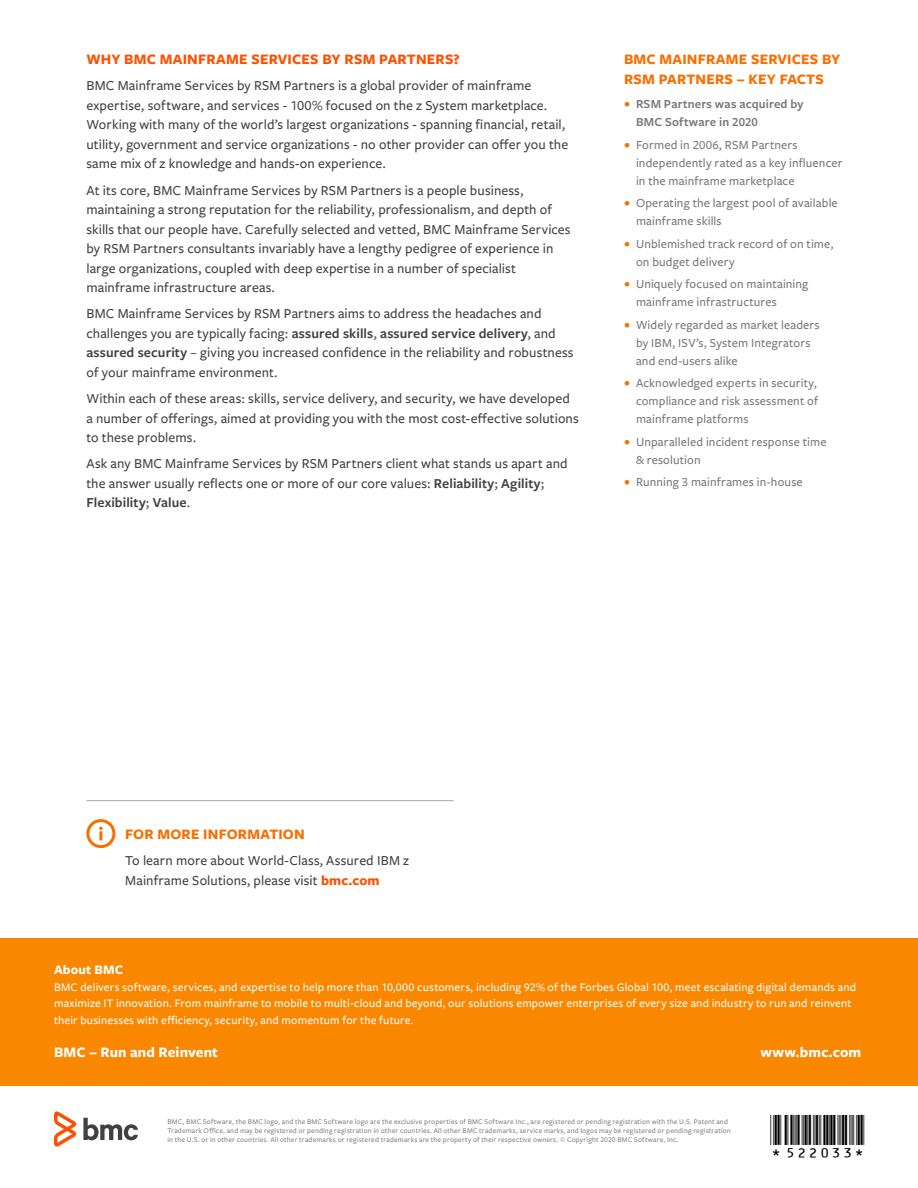
<style>
.page{position:relative;width:918px;height:1188px;background:#fff}
.page>*{position:absolute;margin:0;border:0;box-sizing:border-box;transform-origin:0 0}
.t1{font:30px "BC39 HI Tall HR";color:#000}
.t2{font:700 15px/19.5px "Freight Sans Pro";letter-spacing:.01em;color:#f86e00}
.t3{font:700 15px "Freight Sans Pro";letter-spacing:.015em;color:#fe5000}
.t4{font:700 15px "Freight Sans Pro";letter-spacing:.005em;color:#fff}
.t5{font:500 14.25px/19.5px "Freight Sans Pro";letter-spacing:.01em;color:#414042}
.t6{font:700 13.5px "Freight Sans Pro";letter-spacing:.015em;color:#fff}
.t7{font:500 12.75px/18px "Freight Sans Pro";letter-spacing:.01em;color:#75777a}
.t8{font:600 12.75px/18px "Freight Sans Pro";letter-spacing:.015em;color:#75777a}
.t9{font:500 12px/16.5px "Freight Sans Pro";letter-spacing:.015em;color:#fff}
.t10{font:500 7.5px/9px "Freight Sans Pro";letter-spacing:.02em;color:#808080}
.s1{font-weight:600}
.s2{font-weight:500;font-size:12px;color:#f86e00}
.s3{font-size:12px;color:#f86e00}
.s4{font-weight:700;color:#fe5000}
</style>
<div class="page">
<div style="left:0;top:938px;width:918px;height:148px;background:#f98700"></div>
<div style="left:86px;top:819px;width:29px;height:29px;border:3px solid #f86e00;border-radius:50%"></div>
<svg style="left:99px;top:827px;width:4px;height:13px"></svg>
<hr style="left:86px;top:800px;width:368px;height:1px;background:#a7a9ac">
<svg style="left:83px;top:1118px;width:55px;height:22px"></svg>
<svg style="left:54px;top:1111px;width:22px;height:36px"></svg>
<p class="t3" style="left:86px;top:49px;width:375px">WHY BMC MAINFRAME SERVICES BY RSM PARTNERS?</p>
<p class="t5" style="left:86px;top:76px;width:483px">BMC Mainframe Services by RSM Partners is a global provider of mainframe expertise, software, and services - 100% focused on the z System marketplace.<br>Working with many of the world’s largest organizations - spanning financial, retail, utility, government and service organizations - no other provider can offer you the same mix of z knowledge and hands-on experience.</p>
<p class="t5" style="left:86px;top:180px;width:486px">At its core, BMC Mainframe Services by RSM Partners is a people business, maintaining a strong reputation for the reliability, professionalism, and depth of skills that our people have. Carefully selected and vetted, BMC Mainframe Services by RSM Partners consultants invariably have a lengthy pedigree of experience in large organizations, coupled with deep expertise in a number of specialist mainframe infrastructure areas.</p>
<p class="t5" style="left:86px;top:303px;width:489px">BMC Mainframe Services by RSM Partners aims to address the headaches and challenges you are typically facing: <span class="s1">assured skills</span>, <span class="s1">assured service delivery</span>, and <span class="s1">assured security</span> – giving you increased confidence in the reliability and robustness of your mainframe environment.</p>
<p class="t5" style="left:86px;top:388px;width:494px">Within each of these areas: skills, service delivery, and security, we have developed a number of offerings, aimed at providing you with the most cost-effective solutions to these problems.</p>
<p class="t5" style="left:86px;top:453px;width:483px">Ask any BMC Mainframe Services by RSM Partners client what stands us apart and the answer usually reflects one or more of our core values: <span class="s1">Reliability</span>; <span class="s1">Agility</span>;<br><span class="s1">Flexibility</span>; <span class="s1">Value</span>.</p>
<p class="t2" style="left:624px;top:49px;width:218px">BMC MAINFRAME SERVICES BY<br>RSM PARTNERS – KEY FACTS</p>
<p class="t8" style="left:636px;top:95px;width:169px;text-indent:-12px"><span class="s2">•</span> RSM Partners was acquired by<br>BMC Software in 2020</p>
<p class="t7" style="left:636px;top:135px;width:208px;text-indent:-12px"><span class="s3">•</span> Formed in 2006, RSM Partners independently rated as a key influencer in the mainframe marketplace</p>
<p class="t7" style="left:636px;top:194px;width:203px;text-indent:-12px"><span class="s3">•</span> Operating the largest pool of available mainframe skills</p>
<p class="t7" style="left:636px;top:234px;width:199px;text-indent:-12px"><span class="s3">•</span> Unblemished track record of on time, on budget delivery</p>
<p class="t7" style="left:636px;top:275px;width:174px;text-indent:-12px"><span class="s3">•</span> Uniquely focused on maintaining mainframe infrastructures</p>
<p class="t7" style="left:636px;top:315px;width:185px;text-indent:-12px"><span class="s3">•</span> Widely regarded as market leaders by IBM, ISV’s, System Integrators and end-users alike</p>
<p class="t7" style="left:636px;top:374px;width:184px;text-align:justify;text-indent:-12px"><span class="s3">•</span> Acknowledged experts in security, compliance and risk assessment of mainframe platforms</p>
<p class="t7" style="left:636px;top:432px;width:192px;text-indent:-12px"><span class="s3">•</span> Unparalleled incident response time &amp; resolution</p>
<p class="t7" style="left:624px;top:473px;width:180px"><span class="s3">•</span> Running 3 mainframes in-house</p>
<p class="t2" style="left:125px;top:824px;width:181px">FOR MORE INFORMATION</p>
<p class="t5" style="left:125px;top:850px;width:285px">To learn more about World-Class, Assured IBM z<br>Mainframe Solutions, please visit <span class="s4">bmc.com</span></p>
<p class="t6" style="left:54px;top:961px;width:71px">About BMC</p>
<p class="t9" style="left:54px;top:978px;width:804px">BMC delivers software, services, and expertise to help more than 10,000 customers, including 92% of the Forbes Global 100, meet escalating digital demands and maximize IT innovation. From mainframe to mobile to multi-cloud and beyond, our solutions empower enterprises of every size and industry to run and reinvent their businesses with efficiency, security, and momentum for the future.</p>
<p class="t4" style="left:54px;top:1042px;width:165px">BMC – Run and Reinvent</p>
<p class="t4" style="left:760px;top:1042px;width:102px">www.bmc.com</p>
<p class="t10" style="left:167px;top:1117px;width:565px">BMC, BMC Software, the BMC logo, and the BMC Software logo are the exclusive properties of BMC Software Inc., are registered or pending registration with the U.S. Patent and<br>Trademark Office, and may be registered or pending registration in other countries. All other BMC trademarks, service marks, and logos may be registered or pending registration in the U.S. or in other countries. All other trademarks or registered trademarks are the property of their respective owners. © Copyright 2020 BMC Software, Inc.</p>
<h1 class="t1" style="left:771px;top:1107px;width:96px">* 522033*</h1>
</div>
